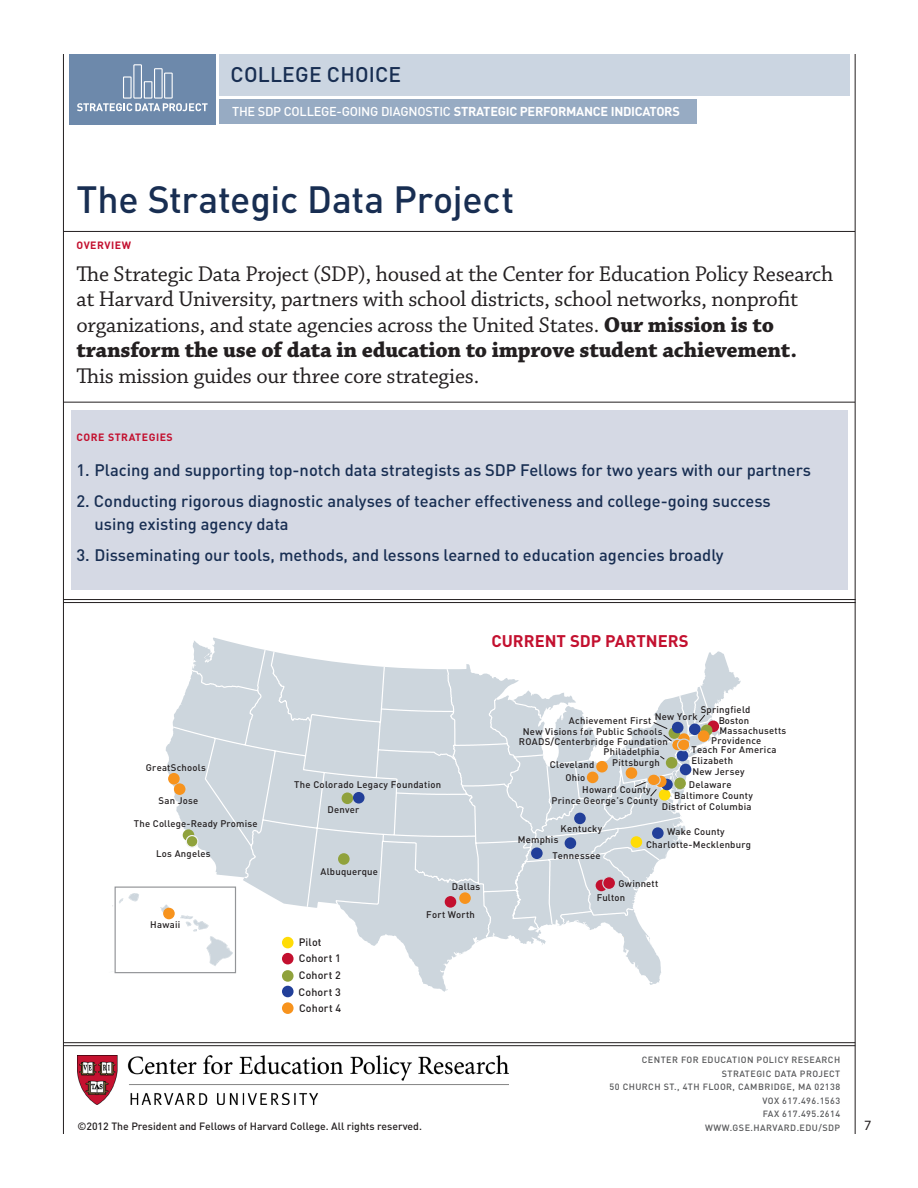
<style>
.page{position:relative;width:918px;height:1188px;background:#fff}
.page>*{position:absolute;margin:0;border:0;box-sizing:border-box;transform-origin:0 0}
.A_Head{font:500 37.5px "DIN Pro";letter-spacing:-.01em;color:#182e52}
.Opening_Text{font:22.5px/25.5px "Chaparral Pro";letter-spacing:-.01em;color:#231f20}
.t1{font:500 21px "DIN Pro";letter-spacing:.01em;color:#182e52}
.t2{font:700 16.65px "DIN";color:#c3102f}
.Core_Strategy_Text{font:500 16.5px/22.5px "DIN";color:#182e52}
.t3{font:14.25px "Myriad Pro";color:#231f20}
.t4{font:700 12.75px "DIN";letter-spacing:-.02em;color:#fff}
.t5{font:500 10.65px/16px "DIN";letter-spacing:.01em;color:#231f20}
.t6{font:500 10.5px "DIN";color:#231f20}
.C_Head{font:700 10.5px "DIN";letter-spacing:.05em;color:#c3102f}
.t7{font:500 9.45px/16px "DIN";letter-spacing:.025em;color:#231f20}
.CEPR_BODY_TEXT{font:500 9px "DIN";letter-spacing:.05em;color:#57585a}
.s1{font-weight:500}
.s2{font-weight:700}
</style>
<div class="page">
<div style="left:69px;top:54px;width:147px;height:70px;background:#6d89ab"></div>
<div style="left:123px;top:76px;width:9px;height:23px;border:1px solid #fff"></div>
<div style="left:133px;top:64px;width:9px;height:35px;border:1px solid #fff"></div>
<div style="left:144px;top:81px;width:8px;height:18px;border:1px solid #fff"></div>
<div style="left:154px;top:68px;width:9px;height:31px;border:1px solid #fff"></div>
<div style="left:164px;top:73px;width:9px;height:26px;border:1px solid #fff"></div>
<svg style="left:77px;top:103px;width:131px;height:8px"></svg>
<hr style="left:63px;top:54px;width:1px;height:1080px;background:#231f20">
<hr style="left:855px;top:54px;width:1px;height:1080px;background:#231f20">
<div style="left:219px;top:99px;width:478px;height:25px;background:#97abc3"></div>
<div style="left:219px;top:54px;width:630px;height:42px;background:#cbd5e1"></div>
<div style="left:72px;top:410px;width:776px;height:180px;background:#d5d9e4"></div>
<hr style="left:63px;top:599px;width:793px;height:1px;background:#231f20">
<hr style="left:63px;top:602px;width:793px;height:1px;background:#231f20">
<div style="left:282px;top:986px;width:12px;height:11px;background:#223f99;border-radius:50%"></div>
<div style="left:282px;top:1002px;width:12px;height:12px;background:#f7931d;border-radius:50%"></div>
<svg style="left:112px;top:893px;width:27px;height:14px"></svg>
<div style="left:115px;top:887px;width:121px;height:86px;border:1px solid #939598"></div>
<svg style="left:160px;top:637px;width:581px;height:355px"></svg>
<hr style="left:64px;top:231px;width:791px;height:1px;background:#231f20">
<hr style="left:64px;top:402px;width:791px;height:1px;background:#231f20">
<hr style="left:64px;top:1042px;width:791px;height:1px;background:#231f20">
<hr style="left:64px;top:1045px;width:791px;height:1px;background:#231f20">
<img style="left:77px;top:1055px;width:431px;height:50px">
<h3 class="t1" style="left:231px;top:60px;width:172px">COLLEGE CHOICE</h3>
<h3 class="t4" style="left:232px;top:103px;width:449px"><span class="s1">THE SDP COLLEGE-GOING DIAGNOSTIC</span> STRATEGIC PERFORMANCE INDICATORS</h3>
<p class="A_Head" style="left:76px;top:174px;width:439px">The Strategic Data Project</p>
<p class="C_Head" style="left:76px;top:238px;width:56px">OVERVIEW</p>
<p class="Opening_Text" style="left:76px;top:262px;width:758px">The Strategic Data Project (SDP), housed at the Center for Education Policy Research at Harvard University, partners with school districts, school networks, nonprofit organizations, and state agencies across the United States. <span class="s2">Our mission is to transform the use of data in education to improve student achievement.<br></span>This mission guides our three core strategies.</p>
<p class="C_Head" style="left:76px;top:430px;width:98px">CORE STRATEGIES</p>
<p class="Core_Strategy_Text" style="left:76px;top:458px;width:736px">1. Placing and supporting top-notch data strategists as SDP Fellows for two years with our partners</p>
<p class="Core_Strategy_Text" style="left:95px;top:489px;width:678px;text-indent:-18px">2. Conducting rigorous diagnostic analyses of teacher effectiveness and college-going success using existing agency data</p>
<p class="Core_Strategy_Text" style="left:76px;top:543px;width:649px">3. Disseminating our tools, methods, and lessons learned to education agencies broadly</p>
<p class="t2" style="left:491px;top:630px;width:199px">CURRENT SDP PARTNERS</p>
<p class="t7" style="left:701px;top:701px;width:51px">Springfield</p>
<p class="t7" style="left:655px;top:708px;width:44px">New York</p>
<p class="t7" style="left:719px;top:712px;width:32px">Boston</p>
<p class="t7" style="left:569px;top:712px;width:84px">Achievement First</p>
<p class="t7" style="left:146px;top:759px;width:61px">GreatSchools</p>
<p class="t7" style="left:159px;top:792px;width:41px">San Jose</p>
<p class="t7" style="left:294px;top:777px;width:148px">The Colorado Legacy Foundation</p>
<p class="t7" style="left:328px;top:802px;width:33px">Denver</p>
<p class="t7" style="left:719px;top:722px;width:68px">Massachusetts</p>
<p class="t7" style="left:523px;top:724px;width:141px">New Visions for Public Schools</p>
<p class="t7" style="left:711px;top:732px;width:52px">Providence</p>
<p class="t7" style="left:519px;top:733px;width:150px">ROADS/Centerbridge Foundation</p>
<p class="t7" style="left:691px;top:741px;width:87px">Teach For America</p>
<p class="t7" style="left:604px;top:744px;width:57px">Philadelphia</p>
<p class="t7" style="left:691px;top:752px;width:43px">Elizabeth</p>
<p class="t7" style="left:550px;top:757px;width:46px">Cleveland</p>
<p class="t7" style="left:612px;top:754px;width:49px">Pittsburgh</p>
<p class="t7" style="left:692px;top:763px;width:54px">New Jersey</p>
<p class="t7" style="left:565px;top:769px;width:21px">Ohio</p>
<p class="t7" style="left:689px;top:776px;width:44px">Delaware</p>
<p class="t7" style="left:582px;top:782px;width:70px">Howard County</p>
<p class="t7" style="left:674px;top:787px;width:80px">Baltimore County</p>
<p class="t7" style="left:552px;top:792px;width:108px">Prince George’s County</p>
<p class="t7" style="left:662px;top:799px;width:91px">District of Columbia</p>
<p class="t7" style="left:134px;top:815px;width:125px">The College-Ready Promise</p>
<p class="t7" style="left:156px;top:845px;width:56px">Los Angeles</p>
<p class="t7" style="left:561px;top:820px;width:43px">Kentucky</p>
<p class="t7" style="left:552px;top:831px;width:50px;text-indent:-35px">Memphis<br>Tennessee</p>
<p class="t7" style="left:667px;top:823px;width:59px">Wake County</p>
<p class="t7" style="left:646px;top:837px;width:107px">Charlotte-Mecklenburg</p>
<p class="t7" style="left:320px;top:863px;width:59px">Albuquerque</p>
<p class="t7" style="left:452px;top:878px;width:30px">Dallas</p>
<p class="t7" style="left:618px;top:875px;width:42px">Gwinnett</p>
<p class="t7" style="left:597px;top:890px;width:30px">Fulton</p>
<p class="t7" style="left:426px;top:907px;width:50px">Fort Worth</p>
<p class="t7" style="left:150px;top:917px;width:32px">Hawaii</p>
<p class="t5" style="left:299px;top:934px;width:44px">Pilot<br>Cohort 1</p>
<p class="t5" style="left:299px;top:967px;width:44px;text-align:justify">Cohort 2<br>Cohort 3<br>Cohort 4</p>
<p class="CEPR_BODY_TEXT" style="left:642px;top:1054px;width:200px">CENTER FOR EDUCATION POLICY RESEARCH</p>
<p class="CEPR_BODY_TEXT" style="left:722px;top:1068px;width:120px">STRATEGIC DATA PROJECT</p>
<p class="CEPR_BODY_TEXT" style="left:610px;top:1081px;width:232px">50 CHURCH ST., 4TH FLOOR, CAMBRIDGE, MA 02138</p>
<p class="CEPR_BODY_TEXT" style="left:762px;top:1095px;width:79px">VOX 617.496.1563</p>
<p class="CEPR_BODY_TEXT" style="left:763px;top:1108px;width:79px">FAX 617.495.2614</p>
<p class="t6" style="left:77px;top:1119px;width:346px">©2012 The President and Fellows of Harvard College. All rights reserved.</p>
<p class="CEPR_BODY_TEXT" style="left:705px;top:1122px;width:136px">WWW.GSE.HARVARD.EDU/SDP</p>
<h3 class="t3" style="left:864px;top:1116px;width:9px">7</h3>
</div>
